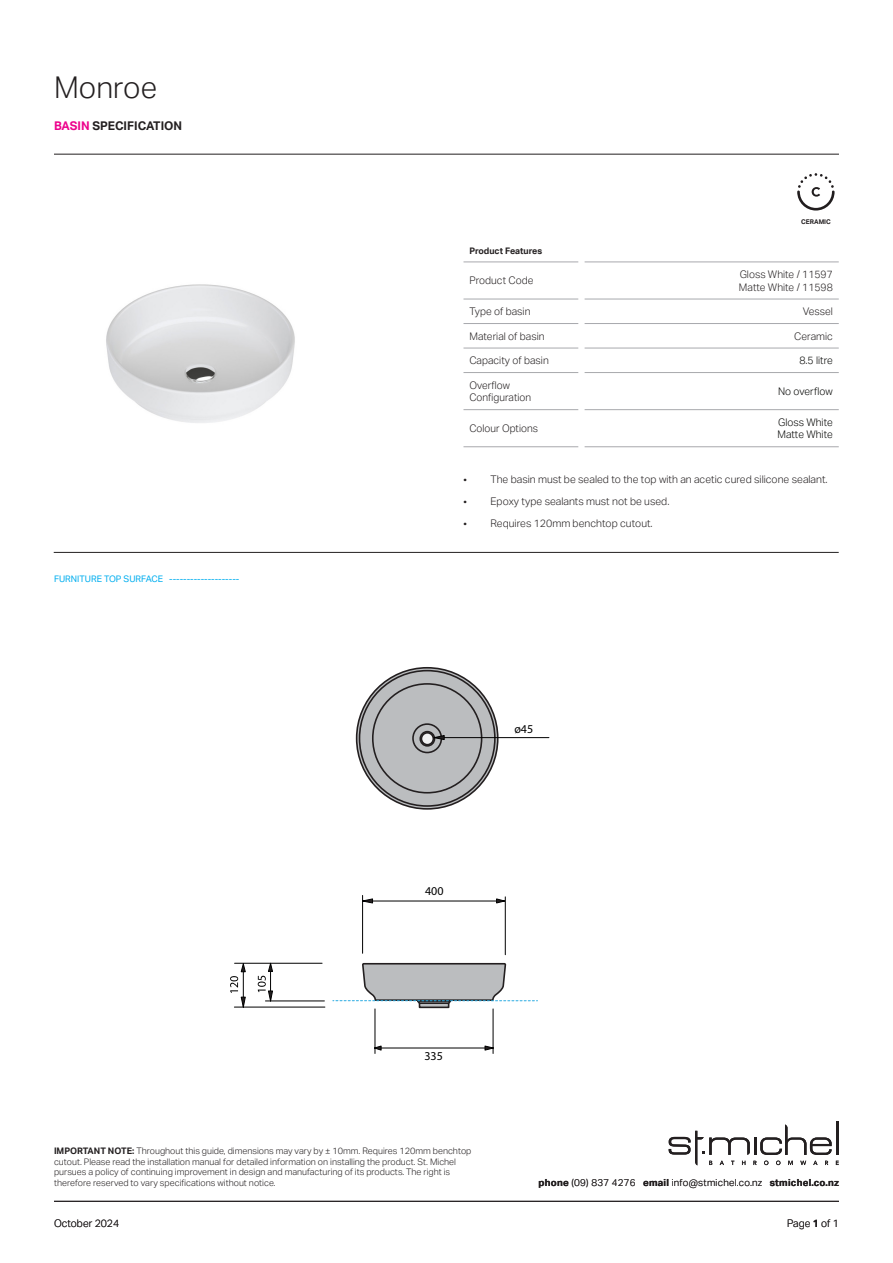
<style>
.page{position:relative;width:893px;height:1263px;background:#fff}
.page>*{position:absolute;margin:0;border:0;box-sizing:border-box;transform-origin:0 0}
.t1{font:300 30px "Aktiv Grotesk";color:#231f20}
.t2{font:700 12px "Aktiv Grotesk";color:#231f20}
.t3{font:12px "Myriad Pro";color:#000}
.Main{font:300 10.5px "Aktiv Grotesk";color:#231f20}
.t4{font:300 10.5px "Aktiv Grotesk";color:#040503}
.Indent_abc{font:300 9.75px "Aktiv Grotesk";letter-spacing:.025em;color:#231f20}
.t5{font:300 9px/10.8px "Aktiv Grotesk";color:#231f20}
.t6{font:9px "Aktiv Grotesk";color:#00aeef}
.t7{font:700 9px "Aktiv Grotesk";color:#231f20}
.t8{font:700 6.45px "Aktiv Grotesk";color:#231f20}
.s1{color:#ed028c}
.s2{font-weight:700}
</style>
<div class="page">
<hr style="left:54px;top:1201px;width:785px;height:1px;background:#231f20">
<hr style="left:836px;top:1121px;width:3px;height:34px;background:#231f20">
<svg style="left:669px;top:1124px;width:170px;height:41px"></svg>
<hr style="left:54px;top:154px;width:785px;height:1px;background:#231f20">
<hr style="left:463px;top:262px;width:115px;height:1px;background:#a8a9ad">
<hr style="left:585px;top:262px;width:254px;height:1px;background:#a8a9ad">
<hr style="left:463px;top:299px;width:115px;height:1px;background:#a8a9ad">
<hr style="left:585px;top:299px;width:254px;height:1px;background:#a8a9ad">
<hr style="left:463px;top:323px;width:115px;height:1px;background:#a8a9ad">
<hr style="left:585px;top:323px;width:254px;height:1px;background:#a8a9ad">
<hr style="left:463px;top:348px;width:115px;height:1px;background:#a8a9ad">
<hr style="left:585px;top:348px;width:254px;height:1px;background:#a8a9ad">
<hr style="left:463px;top:372px;width:115px;height:1px;background:#a8a9ad">
<hr style="left:585px;top:372px;width:254px;height:1px;background:#a8a9ad">
<hr style="left:463px;top:409px;width:115px;height:1px;background:#a8a9ad">
<hr style="left:585px;top:409px;width:254px;height:1px;background:#a8a9ad">
<hr style="left:463px;top:446px;width:115px;height:1px;background:#a8a9ad">
<hr style="left:585px;top:446px;width:254px;height:1px;background:#a8a9ad">
<hr style="left:54px;top:552px;width:785px;height:1px;background:#231f20">
<svg style="left:797px;top:173px;width:38px;height:38px"></svg>
<img style="left:106px;top:284px;width:189px;height:139px">
<svg style="left:357px;top:668px;width:141px;height:141px"></svg>
<svg style="left:359px;top:671px;width:136px;height:135px;background:#a9aaac"></svg>
<div style="left:373px;top:684px;width:109px;height:109px;background:#bbbdbf;border-radius:50%"></div>
<div style="left:372px;top:683px;width:110px;height:110px;border:2px solid #231f20;border-radius:50%"></div>
<div style="left:412px;top:723px;width:30px;height:30px;border:2px solid #231f20;border-radius:50%"></div>
<div style="left:421px;top:733px;width:12px;height:12px;background:#f1f1f2;border-radius:50%"></div>
<div style="left:421px;top:732px;width:13px;height:13px;border:2px solid #231f20;border-radius:50%"></div>
<div style="left:419px;top:731px;width:16px;height:16px;border:2px solid #231f20;border-radius:50%"></div>
<hr style="left:434px;top:737px;width:115px;height:1px;background:#000">
<svg style="left:434px;top:735px;width:11px;height:5px"></svg>
<hr style="left:363px;top:901px;width:142px;height:1px;background:#000">
<hr style="left:362px;top:895px;width:1px;height:58px;background:#000">
<hr style="left:505px;top:897px;width:1px;height:58px;background:#000">
<svg style="left:362px;top:898px;width:11px;height:5px"></svg>
<svg style="left:496px;top:898px;width:9px;height:5px"></svg>
<hr style="left:376px;top:1048px;width:117px;height:1px;background:#000">
<hr style="left:493px;top:1009px;width:1px;height:44px;background:#000">
<hr style="left:375px;top:1009px;width:1px;height:44px;background:#000">
<svg style="left:485px;top:1045px;width:9px;height:6px"></svg>
<svg style="left:374px;top:1045px;width:7px;height:6px"></svg>
<hr style="left:265px;top:1001px;width:59px;height:1px;background:#000">
<svg style="left:258px;top:964px;width:15px;height:37px"></svg>
<hr style="left:234px;top:1007px;width:91px;height:1px;background:#000">
<hr style="left:235px;top:963px;width:87px;height:1px;background:#000">
<svg style="left:230px;top:963px;width:16px;height:45px"></svg>
<div style="left:419px;top:1002px;width:30px;height:6px;border:2px solid #231f20"></div>
<svg style="left:333px;top:932px;width:204px;height:73px"></svg>
<p class="t1" style="left:54px;top:70px;width:105px">Monroe</p>
<p class="t2" style="left:54px;top:118px;width:130px"><span class="s1">BASIN</span> SPECIFICATION</p>
<p class="t6" style="left:54px;top:574px;width:187px">FURNITURE TOP SURFACE --------------------</p>
<p class="t7" style="left:469px;top:245px;width:74px">Product Features</p>
<p class="Main" style="left:469px;top:274px;width:66px">Product Code</p>
<p class="t8" style="left:801px;top:218px;width:31px">CERAMIC</p>
<p class="Main" style="left:740px;top:268px;width:95px">Gloss White / 11597</p>
<p class="Main" style="left:739px;top:281px;width:95px">Matte White / 11598</p>
<p class="Main" style="left:469px;top:305px;width:63px">Type of basin</p>
<p class="Main" style="left:803px;top:305px;width:32px">Vessel</p>
<p class="Main" style="left:469px;top:330px;width:77px">Material of basin</p>
<p class="Main" style="left:794px;top:330px;width:40px">Ceramic</p>
<p class="Main" style="left:469px;top:354px;width:81px">Capacity of basin</p>
<p class="t4" style="left:799px;top:354px;width:35px">8.5 litre</p>
<p class="Main" style="left:469px;top:379px;width:42px">Overflow</p>
<p class="Main" style="left:469px;top:391px;width:63px">Configuration</p>
<p class="t4" style="left:778px;top:385px;width:56px">No overflow</p>
<p class="Main" style="left:469px;top:422px;width:70px">Colour Options</p>
<p class="t4" style="left:778px;top:416px;width:56px">Gloss White</p>
<p class="t4" style="left:777px;top:428px;width:57px">Matte White</p>
<p class="Main" style="left:463px;top:473px;width:366px">• The basin must be sealed to the top with an acetic cured silicone sealant.</p>
<p class="Main" style="left:463px;top:495px;width:207px">• Epoxy type sealants must not be used.</p>
<p class="Main" style="left:463px;top:517px;width:191px">• Requires 120mm benchtop cutout.</p>
<p class="t3" style="left:425px;top:884px;width:20px">400</p>
<p class="t3" style="left:424px;top:1049px;width:20px">335</p>
<p class="t3" style="left:514px;top:721px;width:20px">ø45</p>
<p class="t5" style="left:54px;top:1145px;width:419px"><span class="s2">IMPORTANT NOTE:</span> Throughout this guide, dimensions may vary by ± 10mm. Requires 120mm benchtop cutout. Please read the installation manual for detailed information on installing the product. St. Michel pursues a policy of continuing improvement in design and manufacturing of its products. The right is therefore reserved to vary specifications without notice.</p>
<p class="Main" style="left:54px;top:1217px;width:67px">October 2024</p>
<p class="Main" style="left:787px;top:1217px;width:53px">Page <span class="s2">1</span> of 1</p>
<p class="Indent_abc" style="left:539px;top:1177px;width:302px"><span class="s2">phone</span> (09) 837 4276 <span class="s2">email</span> info@stmichel.co.nz <span class="s2">stmichel.co.nz</span></p>
</div>
